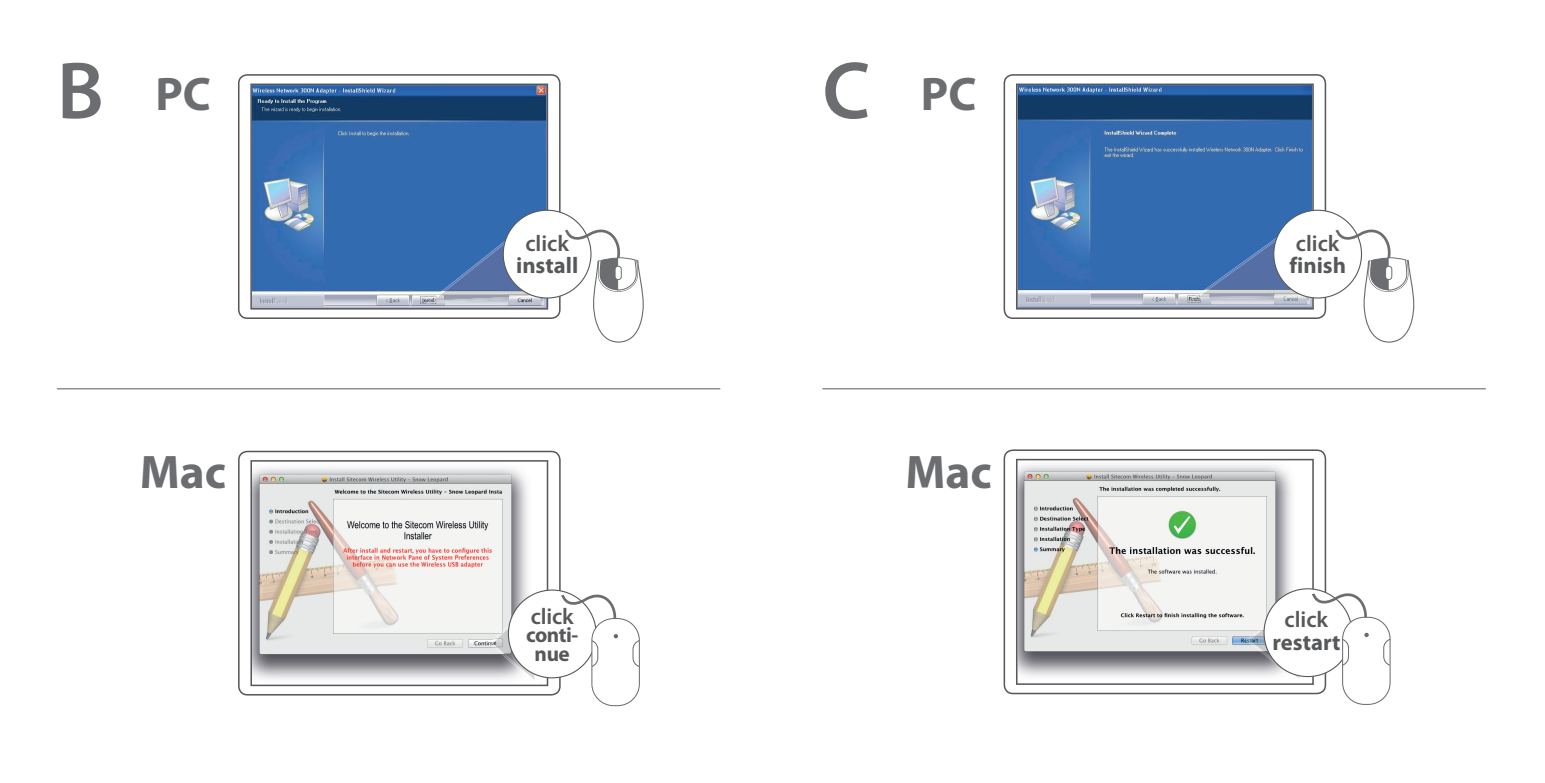
<style>
.page{position:relative;width:1545px;height:783px;background:#fff}
.page>*{position:absolute;margin:0;border:0;box-sizing:border-box;transform-origin:0 0}
.t1{font:600 81.45px "Myriad Pro";color:#6c6d70}
.t2{font:700 47.25px "Myriad Pro";color:#6c6d70}
.t3{font:600 22.72px "Myriad Pro";color:#57585a}
.t4{font:700 22.72px "Myriad Pro";color:#57585a}
.t5{font:700 21.15px/18.2px "Myriad Pro";letter-spacing:-.02em;color:#57585a;text-align:center}
</style>
<div class="page">
<hr style="left:57px;top:388px;width:663px;height:1px;background:#6c6d70">
<hr style="left:822px;top:388px;width:664px;height:1px;background:#6c6d70">
<svg style="left:238px;top:74px;width:322px;height:245px;background:#5a82b2"></svg>
<img style="left:426px;top:212px;width:115px;height:91px">
<div style="left:503px;top:210px;width:88px;height:88px;background:#fff;border-radius:50%"></div>
<svg style="left:565px;top:228px;width:79px;height:114px"></svg>
<div style="left:615px;top:266px;width:6px;height:13px;background:#fff;border-radius:3px"></div>
<div style="left:615px;top:266px;width:6px;height:14px;border:1px solid #6c6d70;border-radius:3px"></div>
<svg style="left:238px;top:450px;width:323px;height:245px"></svg>
<img style="left:489px;top:600px;width:45px;height:82px">
<svg style="left:534px;top:673px;width:3px;height:12px"></svg>
<div style="left:508px;top:590px;width:88px;height:87px;background:#fff;border-radius:50%"></div>
<svg style="left:561px;top:593px;width:56px;height:31px"></svg>
<div style="left:592px;top:618px;width:47px;height:87px;background:#fff;border-radius:22px"></div>
<div style="left:591px;top:618px;width:49px;height:88px;border:1px solid #666a6e;border-radius:22px"></div>
<svg style="left:591px;top:634px;width:49px;height:33px"></svg>
<svg style="left:1003px;top:74px;width:323px;height:245px;background:#5b83b2"></svg>
<img style="left:1191px;top:212px;width:120px;height:87px">
<div style="left:1274px;top:210px;width:87px;height:88px;background:#fff;border-radius:50%"></div>
<svg style="left:1335px;top:228px;width:80px;height:114px"></svg>
<div style="left:1385px;top:266px;width:7px;height:13px;background:#fff;border-radius:3px"></div>
<div style="left:1385px;top:266px;width:7px;height:14px;border:1px solid #6c6d70;border-radius:3px"></div>
<svg style="left:1003px;top:449px;width:323px;height:245px"></svg>
<svg style="left:1298px;top:676px;width:3px;height:7px"></svg>
<img style="left:1246px;top:599px;width:52px;height:81px">
<div style="left:1264px;top:588px;width:87px;height:88px;background:#fff;border-radius:50%"></div>
<svg style="left:1312px;top:592px;width:55px;height:30px"></svg>
<div style="left:1342px;top:617px;width:48px;height:87px;background:#fff;border-radius:22px"></div>
<div style="left:1342px;top:616px;width:48px;height:88px;border:1px solid #666a6e;border-radius:22px"></div>
<svg style="left:1342px;top:632px;width:49px;height:33px"></svg>
<h1 class="t1" style="left:57px;top:39px;width:48px">B</h1>
<h1 class="t1" style="left:822px;top:39px;width:49px">C</h1>
<h2 class="t2" style="left:155px;top:63px;width:57px">PC</h2>
<h2 class="t2" style="left:921px;top:63px;width:57px">PC</h2>
<p class="t3" style="left:525px;top:229px;width:45px">click</p>
<p class="t4" style="left:516px;top:250px;width:64px">install</p>
<h2 class="t2" style="left:140px;top:441px;width:88px">Mac</h2>
<h2 class="t2" style="left:905px;top:441px;width:88px">Mac</h2>
<p class="t3" style="left:531px;top:602px;width:44px">click</p>
<p class="t5" style="left:526px;top:625px;width:54px">conti&shy;nue</p>
<p class="t3" style="left:1296px;top:229px;width:45px">click</p>
<p class="t4" style="left:1289px;top:250px;width:58px">finish</p>
<p class="t3" style="left:1284px;top:604px;width:45px">click</p>
<p class="t4" style="left:1272px;top:627px;width:70px">restart</p>
</div>
